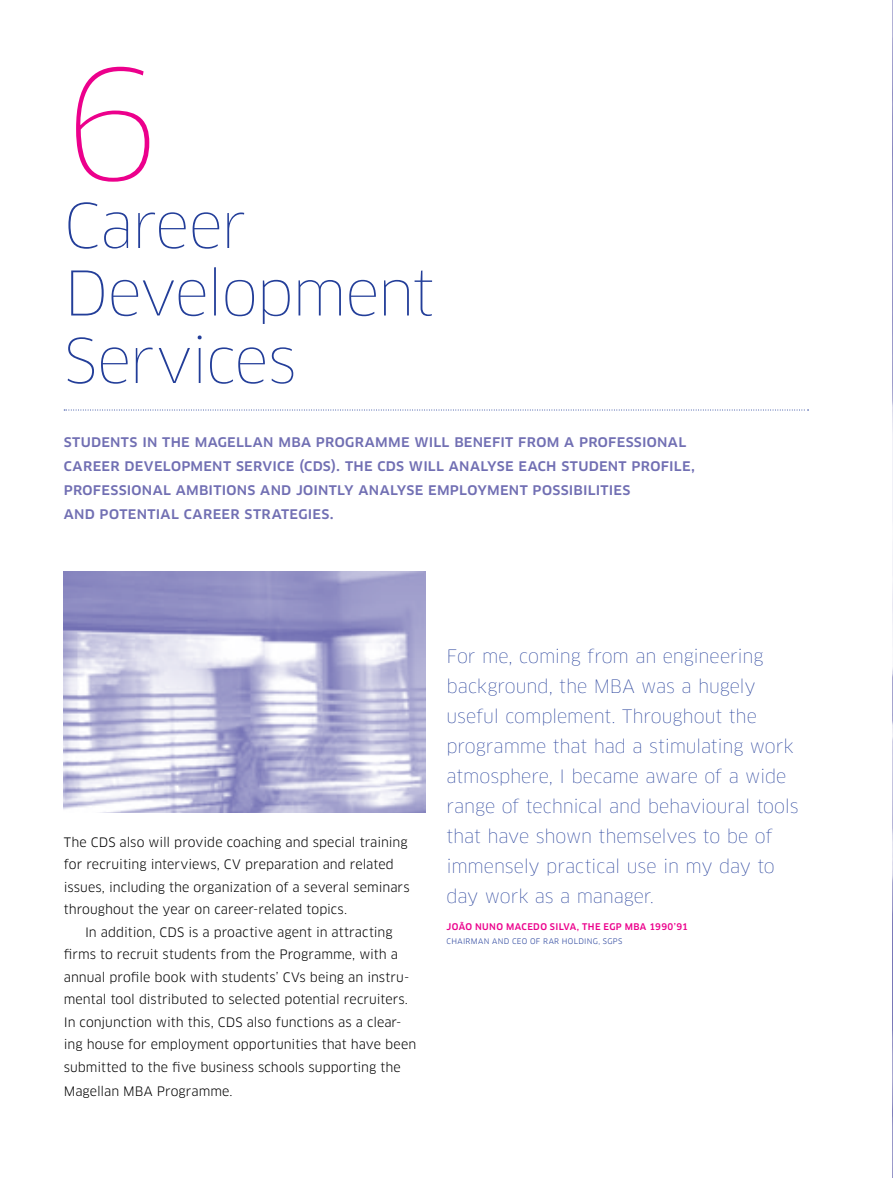
<style>
.page{position:relative;width:893px;height:1178px;background:#fff}
.page>*{position:absolute;margin:0;border:0;box-sizing:border-box;transform-origin:0 0}
.t1{font:100 150px "Clan";color:#ec008c}
.t2{font:100 60px/67.5px "Clan";letter-spacing:-.03em;color:#233e99}
.t3{font:100 18px/30px "Clan";letter-spacing:-.01em;color:#233e99}
.t4{font:15px/24px "Clan Medium SC";letter-spacing:.015em;color:#716fb3}
.t5{font:12.75px/22.5px "Clan";color:#000}
.t6{font:500 9px "Clan";letter-spacing:.04em;color:#ec008c}
.t7{font:7.5px "Clan";letter-spacing:.045em;color:#233e99}
</style>
<div class="page">
<svg style="left:64px;top:410px;width:744px;height:1px"></svg>
<img style="left:892px;top:0;width:1px;height:1178px">
<img style="left:64px;top:572px;width:361px;height:240px">
<h1 class="t1" style="left:64px;top:32px;width:100px">6</h1>
<h2 class="t2" style="left:64px;top:193px;width:372px">Career<br>Development<br>Services</h2>
<p class="t4" style="left:64px;top:430px;width:633px">STUDENTS IN THE MAGELLAN MBA PROGRAMME WILL BENEFIT FROM A PROFESSIONAL CAREER DEVELOPMENT SERVICE (CDS). THE CDS WILL ANALYSE EACH STUDENT PROFILE, PROFESSIONAL AMBITIONS AND JOINTLY ANALYSE EMPLOYMENT POSSIBILITIES<br>AND POTENTIAL CAREER STRATEGIES.</p>
<p class="t5" style="left:64px;top:831px;width:347px">The CDS also will provide coaching and special training for recruiting interviews, CV preparation and related issues, including the organization of a several seminars throughout the year on career-related topics.</p>
<p class="t5" style="left:64px;top:921px;width:354px;text-indent:21px">In addition, CDS is a proactive agent in attracting firms to recruit students from the Programme, with a annual profile book with students’ CVs being an instru&shy;mental tool distributed to selected potential recruiters.<br>In conjunction with this, CDS also functions as a clear&shy;ing house for employment opportunities that have been submitted to the five business schools supporting the</p>
<p class="t5" style="left:64px;top:1080px;width:170px">Magellan MBA Programme.</p>
<p class="t3" style="left:446px;top:642px;width:353px">For me, coming from an engineering background, the MBA was a hugely useful complement. Throughout the programme that had a stimulating work atmosphere, I became aware of a wide range of technical and behavioural tools that have shown themselves to be of immensely practical use in my day to day work as a manager.</p>
<p class="t6" style="left:446px;top:921px;width:243px">JOÃO NUNO MACEDO SILVA, THE EGP MBA 1990’91</p>
<p class="t7" style="left:446px;top:936px;width:177px">CHAIRMAN AND CEO OF RAR HOLDING, SGPS</p>
</div>
